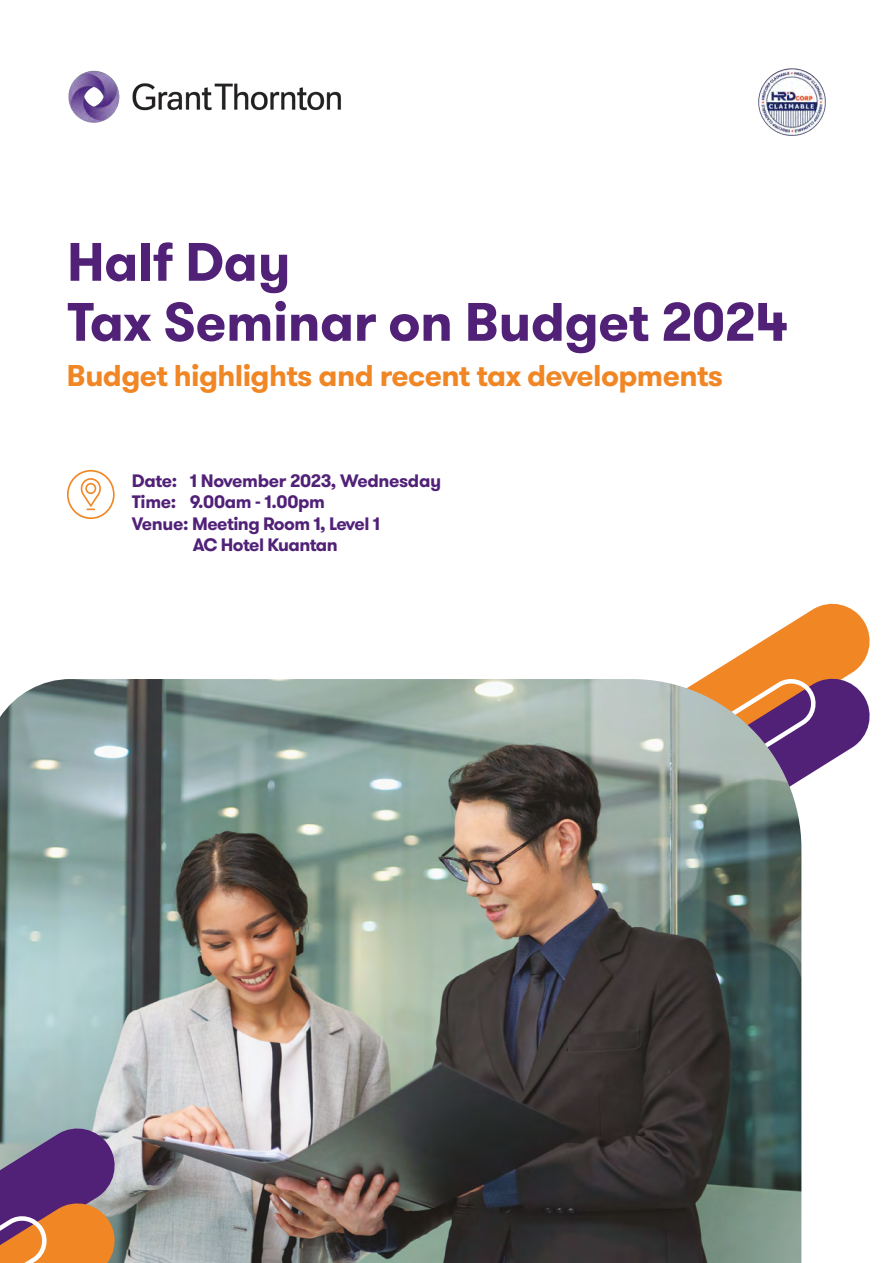
<style>
.page{position:relative;width:893px;height:1263px;background:#fff}
.page>*{position:absolute;margin:0;border:0;box-sizing:border-box;transform-origin:0 0}
.t1{font:700 54px/60px "GT Walsheim Pro";letter-spacing:-.01em;color:#512178}
.t2{font:700 30px "GT Walsheim Pro";letter-spacing:-.02em;color:#f18625}
.t3{font:700 18px "GT Walsheim Pro";letter-spacing:-.025em;color:#512178}
</style>
<div class="page">
<svg style="left:711px;top:603px;width:159px;height:70px;fill:#f18625"></svg>
<svg style="left:708px;top:673px;width:162px;height:358px"></svg>
<svg style="left:701px;top:675px;width:118px;height:326px"></svg>
<img style="left:68px;top:70px;width:273px;height:53px">
<img style="left:758px;top:68px;width:68px;height:68px">
<svg style="left:67px;top:470px;width:48px;height:49px"></svg>
<img style="left:0;top:679px;width:801px;height:584px">
<svg style="left:0;top:1123px;width:120px;height:140px;background:#94626f"></svg>
<h1 class="t1" style="left:67px;top:232px;width:723px">Half Day<br>Tax Seminar on Budget 2024</h1>
<h2 class="t2" style="left:67px;top:356px;width:658px">Budget highlights and recent tax developments</h2>
<p class="t3" style="left:132px;top:468px;width:311px">Date: 1 November 2023, Wednesday</p>
<p class="t3" style="left:132px;top:490px;width:195px">Time: 9.00am - 1.00pm</p>
<p class="t3" style="left:132px;top:512px;width:250px">Venue: Meeting Room 1, Level 1</p>
<p class="t3" style="left:193px;top:533px;width:147px">AC Hotel Kuantan</p>
</div>
